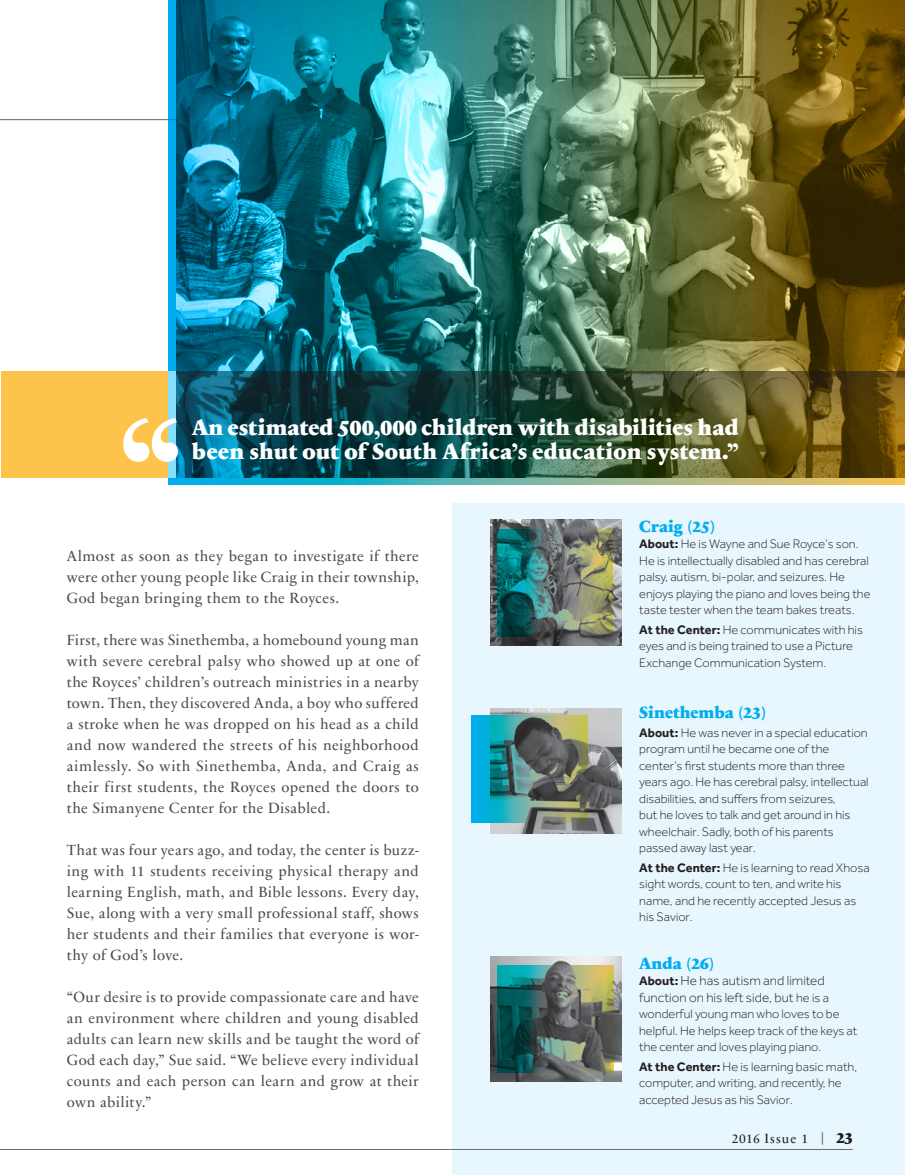
<style>
.page{position:relative;width:905px;height:1175px;background:#fff}
.page>*{position:absolute;margin:0;border:0;box-sizing:border-box;transform-origin:0 0}
.bodytext{font:800 129px "Sabon Next LT Pro";color:#fff}
.bodytext-2{font:900 22.5px/24px "Sabon Next LT Pro";letter-spacing:.005em;color:#fff}
.t1{font:900 16.5px "Sabon Next LT Pro";color:#00aeef}
.bodytext-3{font:15px/21px "Sabon Next LT Pro";letter-spacing:.025em;color:#4b4c4d;text-align:justify}
.t2{font:300 13.5px/16.5px "Effra";color:#231f20}
.t3{font:13.5px "Sabon Next LT Pro";letter-spacing:.06em;color:#231f20}
.t4{font:300 12.75px/16.5px "Effra";color:#231f20}
.s1{font-weight:700}
.s2{font-weight:700;font-size:12.75px}
.s3{font-size:12.75px}
.s4{font-family:"Gotham";color:#57585a}
.s5{font-weight:900;font-size:15.75px}
</style>
<div class="page">
<hr style="left:0;top:119px;width:290px;height:1px;background:#636366">
<div style="left:1px;top:371px;width:903px;height:107px;background:#fec34a"></div>
<img style="left:168px;top:0;width:736px;height:485px">
<div style="left:452px;top:503px;width:452px;height:671px;background:#e8f6fd"></div>
<hr style="left:0;top:1149px;width:852px;height:1px;background:#6c6d70">
<img style="left:176px;top:370px;width:728px;height:107px">
<img style="left:490px;top:708px;width:131px;height:125px">
<svg style="left:471px;top:716px;width:116px;height:106px"></svg>
<img style="left:490px;top:956px;width:131px;height:125px">
<svg style="left:498px;top:965px;width:115px;height:107px"></svg>
<img style="left:490px;top:520px;width:131px;height:125px">
<img style="left:497px;top:529px;width:115px;height:107px">
<p class="bodytext" style="left:119px;top:364px;width:63px">“</p>
<p class="bodytext-2" style="left:192px;top:414px;width:548px">An estimated 500,000 children with disabilities had been shut out of South Africa’s education system.”</p>
<p class="bodytext-3" style="left:67px;top:545px;width:353px">Almost as soon as they began to investigate if there were other young people like Craig in their township, God began bringing them to the Royces.</p>
<p class="bodytext-3" style="left:67px;top:629px;width:353px">First, there was Sinethemba, a homebound young man with severe cerebral palsy who showed up at one of the Royces’ children’s outreach ministries in a nearby town. Then, they discovered Anda, a boy who suffered a stroke when he was dropped on his head as a child and now wandered the streets of his neighborhood aimlessly. So with Sinethemba, Anda, and Craig as their first students, the Royces opened the doors to the Simanyene Center for the Disabled.</p>
<p class="bodytext-3" style="left:67px;top:839px;width:353px">That was four years ago, and today, the center is buzz&shy;ing with 11 students receiving physical therapy and learning English, math, and Bible lessons. Every day, Sue, along with a very small professional staff, shows her students and their families that everyone is wor&shy;thy of God’s love.</p>
<p class="bodytext-3" style="left:67px;top:986px;width:353px">“Our desire is to provide compassionate care and have an environment where children and young disabled adults can learn new skills and be taught the word of God each day,” Sue said. “We believe every individual counts and each person can learn and grow at their own ability.”</p>
<p class="t1" style="left:639px;top:513px;width:78px">Craig (25)</p>
<p class="t4" style="left:639px;top:535px;width:233px"><span class="s1">About:</span> He is Wayne and Sue Royce’s son.<br>He is intellectually disabled and has cerebral palsy, autism, bi-polar, and seizures. He enjoys playing the piano and loves being the taste tester when the team bakes treats.</p>
<p class="t4" style="left:639px;top:621px;width:225px"><span class="s1">At the Center:</span> He communicates with his eyes and is being trained to use a Picture<br>Exchange Communication System.</p>
<p class="t1" style="left:639px;top:699px;width:129px">Sinethemba (23)</p>
<p class="t4" style="left:639px;top:724px;width:231px"><span class="s1">About:</span> He was never in a special education program until he became one of the center’s first students more than three years ago. He has cerebral palsy, intellectual disabilities, and suffers from seizures,<br>but he loves to talk and get around in his wheelchair. Sadly, both of his parents passed away last year.</p>
<p class="t4" style="left:639px;top:859px;width:232px"><span class="s1">At the Center:</span> He is learning to read Xhosa sight words, count to ten, and write his name, and he recently accepted Jesus as his Savior.</p>
<p class="t1" style="left:639px;top:950px;width:77px">Anda (26)</p>
<p class="t2" style="left:639px;top:972px;width:191px"><span class="s2">About:</span> He has autism and limited function on his left side, but <span class="s3">he is a</span></p>
<p class="t4" style="left:639px;top:1005px;width:220px">wonderful young man who loves to be helpful. He helps keep track of the keys at the center and loves playing piano.</p>
<p class="t4" style="left:639px;top:1058px;width:219px"><span class="s1">At the Center:</span> He is learning basic math, computer, and writing, and recently, he accepted Jesus as his Savior.</p>
<p class="t3" style="left:731px;top:1127px;width:122px">2016 Issue 1 <span class="s4">|</span> <span class="s5">23</span></p>
</div>
